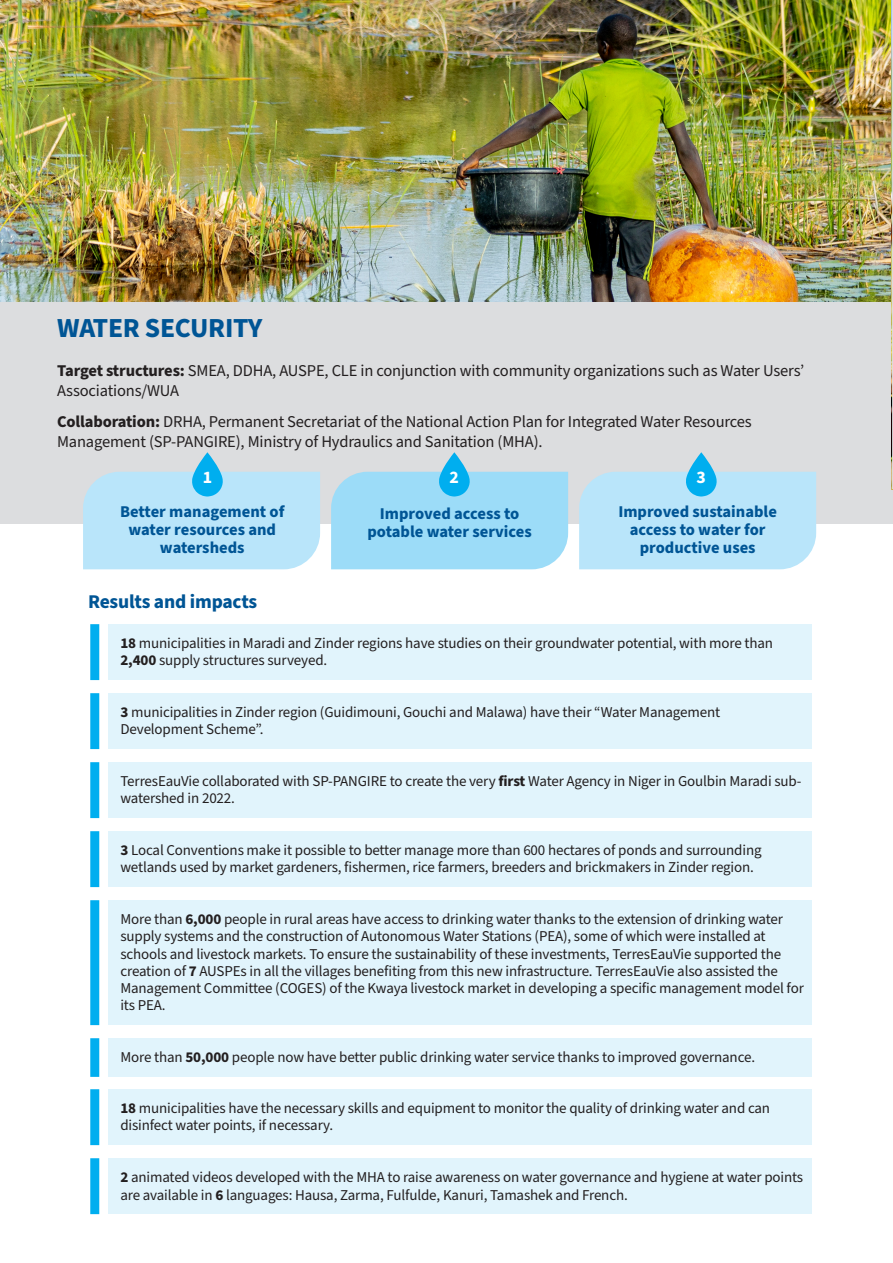
<style>
.page{position:relative;width:893px;height:1263px;background:#fff}
.page>*{position:absolute;margin:0;border:0;box-sizing:border-box;transform-origin:0 0}
.t1{font:700 27.6px "Source Sans Pro";letter-spacing:-.01em;color:#005595}
.t2{font:700 19.5px "Source Sans Pro";letter-spacing:-.01em;color:#005595}
.t3{font:700 17.7px "Source Sans Pro";color:#fff}
.t4{font:16.5px/19.8px "Source Sans Pro";letter-spacing:-.01em;color:#231f20}
.t5{font:700 16.5px/18px "Source Sans Pro";color:#005595;text-align:center}
.Light_Blue_Highlight{font:15px/17.2px "Source Sans Pro";letter-spacing:-.01em;color:#231f20}
.s1{font-weight:700}
</style>
<div class="page">
<img style="left:0;top:0;width:892px;height:302px">
<div style="left:0;top:302px;width:893px;height:222px;background:#dcdddf"></div>
<div style="left:108px;top:624px;width:704px;height:56px;background:#e1f4fc"></div>
<div style="left:90px;top:624px;width:9px;height:56px;background:#00aeef"></div>
<div style="left:108px;top:693px;width:704px;height:56px;background:#e1f4fc"></div>
<div style="left:90px;top:693px;width:9px;height:56px;background:#00aeef"></div>
<div style="left:108px;top:762px;width:704px;height:56px;background:#e1f4fc"></div>
<div style="left:90px;top:762px;width:9px;height:56px;background:#00aeef"></div>
<div style="left:108px;top:831px;width:704px;height:56px;background:#e1f4fc"></div>
<div style="left:90px;top:831px;width:9px;height:56px;background:#00aeef"></div>
<div style="left:108px;top:900px;width:704px;height:125px;background:#e1f4fc"></div>
<div style="left:90px;top:900px;width:9px;height:125px;background:#00aeef"></div>
<div style="left:108px;top:1038px;width:704px;height:39px;background:#e1f4fc"></div>
<div style="left:90px;top:1038px;width:9px;height:39px;background:#00aeef"></div>
<div style="left:108px;top:1089px;width:704px;height:56px;background:#e1f4fc"></div>
<div style="left:90px;top:1089px;width:9px;height:56px;background:#00aeef"></div>
<div style="left:108px;top:1158px;width:704px;height:56px;background:#e1f4fc"></div>
<div style="left:90px;top:1158px;width:9px;height:56px;background:#00aeef"></div>
<svg style="left:83px;top:452px;width:237px;height:117px"></svg>
<svg style="left:331px;top:452px;width:237px;height:117px"></svg>
<svg style="left:579px;top:452px;width:237px;height:117px"></svg>
<hr style="left:892px;top:0;width:1px;height:489px;background:#dcdddf">
<p class="t1" style="left:57px;top:309px;width:207px">WATER SECURITY</p>
<p class="t4" style="left:57px;top:361px;width:749px"><span class="s1">Target structures:</span> SMEA, DDHA, AUSPE, CLE in conjunction with community organizations such as Water Users’<br>Associations/WUA</p>
<p class="t4" style="left:57px;top:412px;width:696px"><span class="s1">Collaboration:</span> DRHA, Permanent Secretariat of the National Action Plan for Integrated Water Resources<br>Management (SP-PANGIRE), Ministry of Hydraulics and Sanitation (MHA).</p>
<p class="t3" style="left:203px;top:466px;width:11px">1</p>
<p class="t3" style="left:450px;top:466px;width:11px">2</p>
<p class="t3" style="left:697px;top:466px;width:11px">3</p>
<p class="t5" style="left:120px;top:503px;width:166px">Better management of water resources and watersheds</p>
<p class="t5" style="left:367px;top:505px;width:166px">Improved access to potable water services</p>
<p class="t5" style="left:618px;top:503px;width:160px">Improved sustainable access to water for productive uses</p>
<p class="t2" style="left:88px;top:588px;width:171px">Results and impacts</p>
<p class="Light_Blue_Highlight" style="left:120px;top:635px;width:654px"><span class="s1">18</span> municipalities in Maradi and Zinder regions have studies on their groundwater potential, with more than<br><span class="s1">2,400</span> supply structures surveyed.</p>
<p class="Light_Blue_Highlight" style="left:120px;top:704px;width:601px"><span class="s1">3</span> municipalities in Zinder region (Guidimouni, Gouchi and Malawa) have their “Water Management<br>Development Scheme”.</p>
<p class="Light_Blue_Highlight" style="left:120px;top:773px;width:682px">TerresEauVie collaborated with SP-PANGIRE to create the very <span class="s1">first</span> Water Agency in Niger in Goulbin Maradi sub&shy;watershed in 2022.</p>
<p class="Light_Blue_Highlight" style="left:120px;top:842px;width:643px"><span class="s1">3</span> Local Conventions make it possible to better manage more than 600 hectares of ponds and surrounding wetlands used by market gardeners, fishermen, rice farmers, breeders and brickmakers in Zinder region.</p>
<p class="Light_Blue_Highlight" style="left:120px;top:911px;width:685px">More than <span class="s1">6,000</span> people in rural areas have access to drinking water thanks to the extension of drinking water supply systems and the construction of Autonomous Water Stations (PEA), some of which were installed at schools and livestock markets. To ensure the sustainability of these investments, TerresEauVie supported the creation of <span class="s1">7</span> AUSPEs in all the villages benefiting from this new infrastructure. TerresEauVie also assisted the Management Committee (COGES) of the Kwaya livestock market in developing a specific management model for its PEA.</p>
<p class="Light_Blue_Highlight" style="left:120px;top:1049px;width:636px">More than <span class="s1">50,000</span> people now have better public drinking water service thanks to improved governance.</p>
<p class="Light_Blue_Highlight" style="left:120px;top:1100px;width:651px"><span class="s1">18</span> municipalities have the necessary skills and equipment to monitor the quality of drinking water and can disinfect water points, if necessary.</p>
<p class="Light_Blue_Highlight" style="left:120px;top:1169px;width:684px"><span class="s1">2</span> animated videos developed with the MHA to raise awareness on water governance and hygiene at water points are available in <span class="s1">6</span> languages: Hausa, Zarma, Fulfulde, Kanuri, Tamashek and French.</p>
</div>
